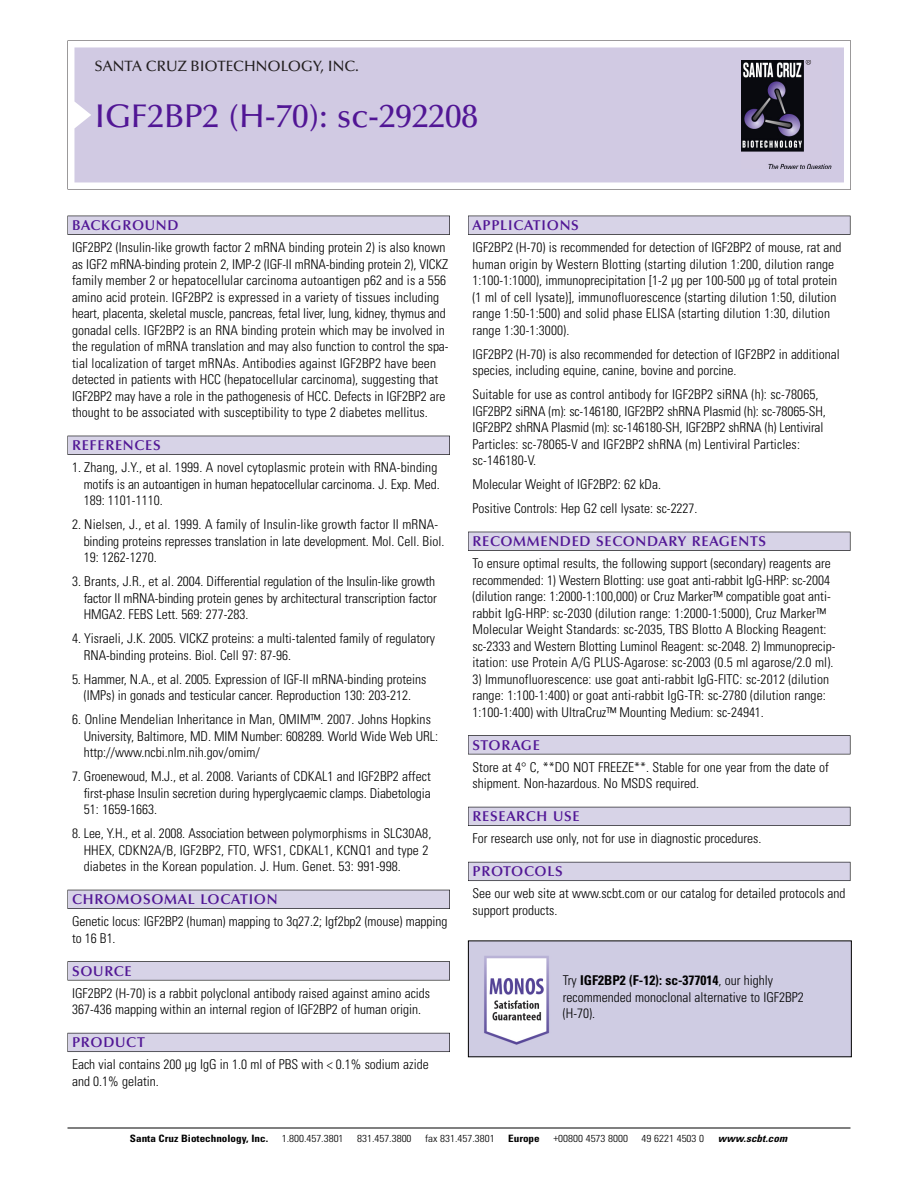
<style>
.page{position:relative;width:918px;height:1188px;background:#fff}
.page>*{position:absolute;margin:0;border:0;box-sizing:border-box;transform-origin:0 0}
.t1{font:500 33px "Optima";color:#511695}
.t2{font:500 15px "Optima";color:#231f20}
.t3{font:600 14.25px "Optima";letter-spacing:.05em;color:#511695}
.t4{font:300 condensed 13.5px/16.5px "Univers";color:#000}
.t5{font:300 condensed 10.2px "Univers";color:#000;scale:1.1 1}
.t6{font:700 condensed 10.2px "Univers";color:#000;scale:1.1 1}
.t7{font:italic 700 condensed 10.2px "Univers";letter-spacing:.005em;color:#000;scale:1.1 1}
.s1{font-weight:700}
</style>
<div class="page">
<svg style="left:68px;top:40px;width:783px;height:149px"></svg>
<div style="left:74px;top:47px;width:770px;height:135px;background:#d1cae3"></div>
<img style="left:741px;top:60px;width:90px;height:108px">
<div style="left:68px;top:216px;width:382px;height:19px;background:#525155"></div>
<div style="left:68px;top:216px;width:381px;height:18px;background:#d7d3e7"></div>
<div style="left:68px;top:436px;width:382px;height:19px;background:#515055"></div>
<div style="left:68px;top:436px;width:381px;height:18px;background:#d7d3e7"></div>
<div style="left:68px;top:890px;width:382px;height:19px;background:#525158"></div>
<div style="left:68px;top:890px;width:381px;height:18px;background:#d7d3e7"></div>
<div style="left:68px;top:961px;width:382px;height:19px;background:#575759"></div>
<div style="left:68px;top:962px;width:381px;height:18px;background:#d7d3e7"></div>
<div style="left:68px;top:1033px;width:382px;height:19px;background:#5b5a62"></div>
<div style="left:68px;top:1033px;width:381px;height:18px;background:#d7d3e7"></div>
<div style="left:468px;top:216px;width:382px;height:19px;background:#525155"></div>
<div style="left:468px;top:216px;width:382px;height:18px;background:#d7d3e7"></div>
<div style="left:468px;top:532px;width:382px;height:19px;background:#515055"></div>
<div style="left:468px;top:532px;width:382px;height:18px;background:#d7d3e7"></div>
<div style="left:468px;top:735px;width:382px;height:19px;background:#545357"></div>
<div style="left:468px;top:736px;width:382px;height:18px;background:#d7d3e7"></div>
<div style="left:468px;top:807px;width:382px;height:19px;background:#54535a"></div>
<div style="left:468px;top:807px;width:382px;height:18px;background:#d7d3e7"></div>
<div style="left:468px;top:862px;width:382px;height:19px;background:#5b5a62"></div>
<div style="left:468px;top:862px;width:382px;height:18px;background:#d7d3e7"></div>
<hr style="left:68px;top:1128px;width:782px;height:1px;background:#000">
<img style="left:470px;top:942px;width:380px;height:113px">
<p class="t2" style="left:94px;top:61px;width:266px">SANTA CRUZ BIOTECHNOLOGY, INC.</p>
<h1 class="t1" style="left:94px;top:103px;width:385px">IGF2BP2 (H-70): sc-292208</h1>
<p class="t3" style="left:72px;top:219px;width:108px">BACKGROUND</p>
<p class="t4" style="left:72px;top:240px;width:378px">IGF2BP2 (Insulin-like growth factor 2 mRNA binding protein 2) is also known as IGF2 mRNA-binding protein 2, IMP-2 (IGF-II mRNA-binding protein 2), VICKZ family member 2 or hepatocellular carcinoma autoantigen p62 and is a 556 amino acid protein. IGF2BP2 is expressed in a variety of tissues including heart, placenta, skeletal muscle, pancreas, fetal liver, lung, kidney, thymus and gonadal cells. IGF2BP2 is an RNA binding protein which may be involved in the regulation of mRNA translation and may also function to control the spa&shy;tial localization of target mRNAs. Antibodies against IGF2BP2 have been detected in patients with HCC (hepatocellular carcinoma), suggesting that IGF2BP2 may have a role in the pathogenesis of HCC. Defects in IGF2BP2 are thought to be associated with susceptibility to type 2 diabetes mellitus.</p>
<p class="t3" style="left:72px;top:440px;width:90px">REFERENCES</p>
<p class="t4" style="left:84px;top:460px;width:358px;text-indent:-12px">1. Zhang, J.Y., et al. 1999. A novel cytoplasmic protein with RNA-binding motifs is an autoantigen in human hepatocellular carcinoma. J. Exp. Med.<br>189: 1101-1110.</p>
<p class="t4" style="left:84px;top:517px;width:362px;text-indent:-12px">2. Nielsen, J., et al. 1999. A family of Insulin-like growth factor II mRNA&shy;binding proteins represses translation in late development. Mol. Cell. Biol.<br>19: 1262-1270.</p>
<p class="t4" style="left:84px;top:574px;width:355px;text-indent:-12px">3. Brants, J.R., et al. 2004. Differential regulation of the Insulin-like growth factor II mRNA-binding protein genes by architectural transcription factor<br>HMGA2. FEBS Lett. 569: 277-283.</p>
<p class="t4" style="left:84px;top:631px;width:353px;text-indent:-12px">4. Yisraeli, J.K. 2005. VICKZ proteins: a multi-talented family of regulatory<br>RNA-binding proteins. Biol. Cell 97: 87-96.</p>
<p class="t4" style="left:72px;top:672px;width:356px;text-align:center">5. Hammer, N.A., et al. 2005. Expression of IGF-II mRNA-binding proteins (IMPs) in gonads and testicular cancer. Reproduction 130: 203-212.</p>
<p class="t4" style="left:84px;top:712px;width:356px;text-indent:-12px">6. Online Mendelian Inheritance in Man, OMIM™. 2007. Johns Hopkins<br>University, Baltimore, MD. MIM Number: 608289. World Wide Web URL: http://www.ncbi.nlm.nih.gov/omim/</p>
<p class="t4" style="left:84px;top:769px;width:349px;text-align:justify;text-indent:-12px">7. Groenewoud, M.J., et al. 2008. Variants of CDKAL1 and IGF2BP2 affect first-phase Insulin secretion during hyperglycaemic clamps. Diabetologia 51: 1659-1663.</p>
<p class="t4" style="left:84px;top:826px;width:349px;text-indent:-12px">8. Lee, Y.H., et al. 2008. Association between polymorphisms in SLC30A8,<br>HHEX, CDKN2A/B, IGF2BP2, FTO, WFS1, CDKAL1, KCNQ1 and type 2 diabetes in the Korean population. J. Hum. Genet. 53: 991-998.</p>
<p class="t3" style="left:72px;top:894px;width:207px">CHROMOSOMAL LOCATION</p>
<p class="t4" style="left:72px;top:914px;width:377px">Genetic locus: IGF2BP2 (human) mapping to 3q27.2; Igf2bp2 (mouse) mapping to 16 B1.</p>
<p class="t3" style="left:72px;top:965px;width:61px">SOURCE</p>
<p class="t4" style="left:72px;top:986px;width:360px">IGF2BP2 (H-70) is a rabbit polyclonal antibody raised against amino acids<br>367-436 mapping within an internal region of IGF2BP2 of human origin.</p>
<p class="t3" style="left:72px;top:1037px;width:74px">PRODUCT</p>
<p class="t4" style="left:72px;top:1057px;width:358px">Each vial contains 200 µg IgG in 1.0 ml of PBS with &lt; 0.1% sodium azide and 0.1% gelatin.</p>
<p class="t3" style="left:473px;top:219px;width:108px">APPLICATIONS</p>
<p class="t4" style="left:473px;top:240px;width:370px">IGF2BP2 (H-70) is recommended for detection of IGF2BP2 of mouse, rat and human origin by Western Blotting (starting dilution 1:200, dilution range 1:100-1:1000), immunoprecipitation [1-2 µg per 100-500 µg of total protein (1 ml of cell lysate)], immunofluorescence (starting dilution 1:50, dilution range 1:50-1:500) and solid phase ELISA (starting dilution 1:30, dilution range 1:30-1:3000).</p>
<p class="t4" style="left:473px;top:347px;width:369px">IGF2BP2 (H-70) is also recommended for detection of IGF2BP2 in additional species, including equine, canine, bovine and porcine.</p>
<p class="t4" style="left:473px;top:387px;width:355px">Suitable for use as control antibody for IGF2BP2 siRNA (h): sc-78065, IGF2BP2 siRNA (m): sc-146180, IGF2BP2 shRNA Plasmid (h): sc-78065-SH, IGF2BP2 shRNA Plasmid (m): sc-146180-SH, IGF2BP2 shRNA (h) Lentiviral Particles: sc-78065-V and IGF2BP2 shRNA (m) Lentiviral Particles: sc-146180-V.</p>
<p class="t4" style="left:473px;top:473px;width:227px;line-height:24px">Molecular Weight of IGF2BP2: 62 kDa.<br>Positive Controls: Hep G2 cell lysate: sc-2227.</p>
<p class="t3" style="left:473px;top:536px;width:295px">RECOMMENDED SECONDARY REAGENTS</p>
<p class="t4" style="left:473px;top:556px;width:364px">To ensure optimal results, the following support (secondary) reagents are recommended: 1) Western Blotting: use goat anti-rabbit IgG-HRP: sc-2004 (dilution range: 1:2000-1:100,000) or Cruz Marker™ compatible goat anti&shy;rabbit IgG-HRP: sc-2030 (dilution range: 1:2000-1:5000), Cruz Marker™ Molecular Weight Standards: sc-2035, TBS Blotto A Blocking Reagent: sc-2333 and Western Blotting Luminol Reagent: sc-2048. 2) Immunoprecip&shy;itation: use Protein A/G PLUS-Agarose: sc-2003 (0.5 ml agarose/2.0 ml).</p>
<p class="t4" style="left:473px;top:672px;width:358px">3) Immunofluorescence: use goat anti-rabbit IgG-FITC: sc-2012 (dilution range: 1:100-1:400) or goat anti-rabbit IgG-TR: sc-2780 (dilution range:<br>1:100-1:400) with UltraCruz™ Mounting Medium: sc-24941.</p>
<p class="t3" style="left:473px;top:739px;width:69px">STORAGE</p>
<p class="t4" style="left:473px;top:760px;width:358px">Store at 4° C, **DO NOT FREEZE**. Stable for one year from the date of shipment. Non-hazardous. No MSDS required.</p>
<p class="t3" style="left:473px;top:811px;width:109px">RESEARCH USE</p>
<p class="t4" style="left:473px;top:831px;width:290px">For research use only, not for use in diagnostic procedures.</p>
<p class="t3" style="left:473px;top:866px;width:92px">PROTOCOLS</p>
<p class="t4" style="left:473px;top:886px;width:375px">See our web site at www.scbt.com or our catalog for detailed protocols and support products.</p>
<p class="t4" style="left:563px;top:973px;width:242px">Try <span class="s1">IGF2BP2 (F-12): sc-377014</span>, our highly recommended monoclonal alternative to IGF2BP2 (H-70).</p>
<p class="t6" style="left:130px;top:1135px;width:127px">Santa Cruz Biotechnology, Inc.</p>
<p class="t5" style="left:282px;top:1135px;width:58px">1.800.457.3801</p>
<p class="t5" style="left:357px;top:1135px;width:51px">831.457.3800</p>
<p class="t5" style="left:425px;top:1135px;width:65px">fax 831.457.3801</p>
<p class="t6" style="left:508px;top:1135px;width:30px">Europe</p>
<p class="t5" style="left:553px;top:1135px;width:69px">+00800 4573 8000</p>
<p class="t5" style="left:642px;top:1135px;width:58px">49 6221 4503 0</p>
<p class="t7" style="left:718px;top:1135px;width:64px">www.scbt.com</p>
</div>
